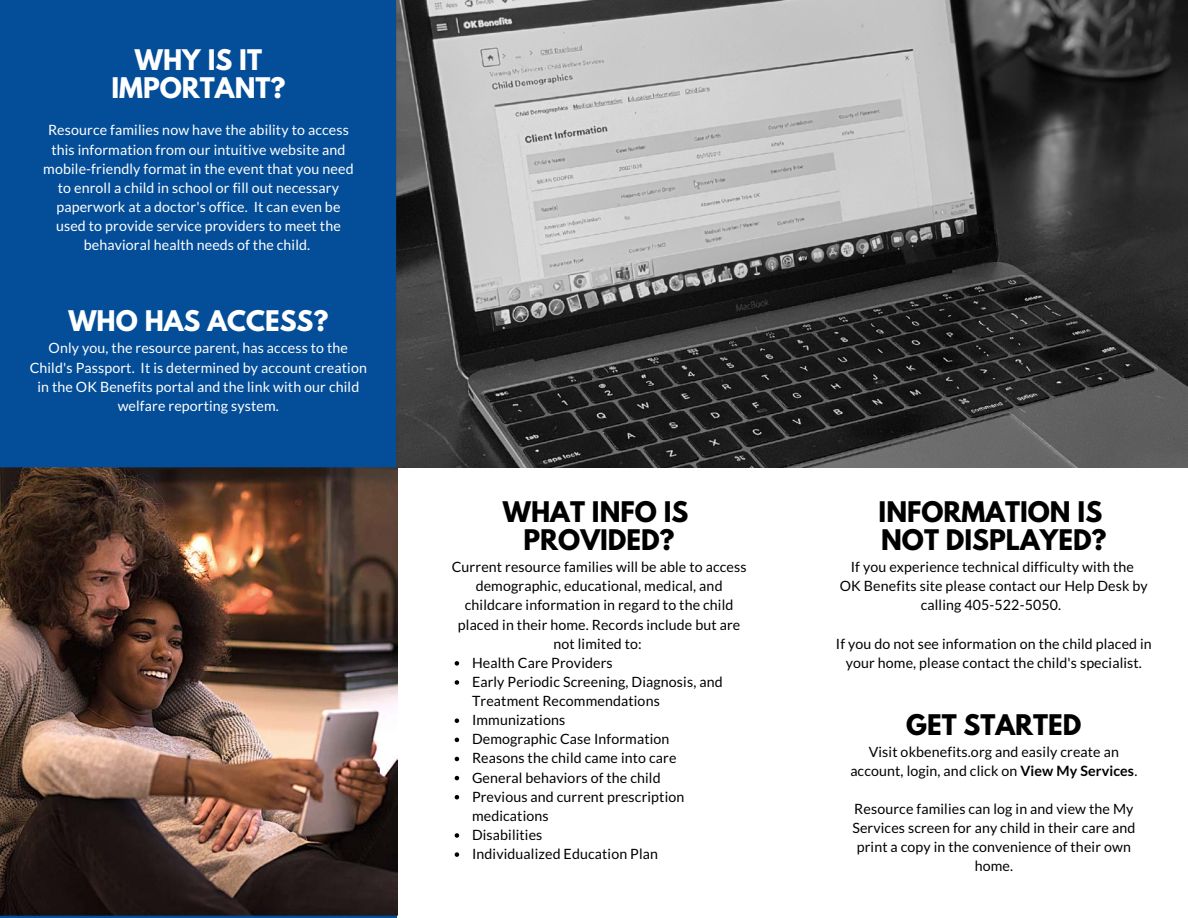
<style>
.page{position:relative;width:1188px;height:918px;background:#fff}
.page>*{position:absolute;margin:0;border:0;box-sizing:border-box;transform-origin:0 0}
.t1{font:700 25.2px "League Spartan";color:#000}
.t2{font:700 25.2px/28.2px "League Spartan";color:#fff;text-align:center}
.t3{font:14.25px/19.2px "Lato";letter-spacing:.01em;color:#000;text-align:center}
.t4{font:14.25px/19.2px "Lato";letter-spacing:.01em;color:#fff;text-align:center}
.s1{font-weight:700}
</style>
<div class="page">
<div style="left:0;top:0;width:396px;height:918px;background:#044e99"></div>
<img style="left:397px;top:0;width:791px;height:468px">
<img style="left:0;top:468px;width:397px;height:447px">
<svg style="left:455px;top:661px;width:4px;height:5px"></svg>
<svg style="left:455px;top:680px;width:4px;height:5px"></svg>
<svg style="left:455px;top:718px;width:4px;height:5px"></svg>
<svg style="left:455px;top:738px;width:4px;height:4px"></svg>
<svg style="left:455px;top:757px;width:4px;height:4px"></svg>
<svg style="left:455px;top:776px;width:4px;height:4px"></svg>
<svg style="left:455px;top:795px;width:4px;height:4px"></svg>
<svg style="left:455px;top:833px;width:4px;height:5px"></svg>
<svg style="left:455px;top:852px;width:4px;height:5px"></svg>
<p class="t2" style="left:111px;top:49px;width:176px">WHY IS IT<br>IMPORTANT?</p>
<p class="t4" style="left:43px;top:120px;width:312px">Resource families now have the ability to access this information from our intuitive website and mobile-friendly format in the event that you need to enroll a child in school or fill out necessary paperwork at a doctor's office. It can even be used to provide service providers to meet the behavioral health needs of the child.</p>
<p class="t2" style="left:68px;top:310px;width:262px">WHO HAS ACCESS?</p>
<p class="t4" style="left:30px;top:338px;width:339px">Only you, the resource parent, has access to the Child's Passport. It is determined by account creation in the OK Benefits portal and the link with our child welfare reporting system.</p>
<p class="t1" style="left:503px;top:499px;width:187px">WHAT INFO IS</p>
<p class="t1" style="left:523px;top:528px;width:153px">PROVIDED?</p>
<p class="t1" style="left:879px;top:499px;width:225px">INFORMATION IS</p>
<p class="t1" style="left:881px;top:528px;width:227px">NOT DISPLAYED?</p>
<p class="t3" style="left:452px;top:557px;width:296px">Current resource families will be able to access demographic, educational, medical, and childcare information in regard to the child placed in their home. Records include but are not limited to:</p>
<p class="t3" style="left:851px;top:557px;width:285px">If you experience technical difficulty with the</p>
<p class="t3" style="left:840px;top:576px;width:309px">OK Benefits site please contact our Help Desk by calling 405-522-5050.</p>
<p class="t3" style="left:836px;top:634px;width:317px">If you do not see information on the child placed in your home, please contact the child's specialist.</p>
<p class="t3" style="left:472px;top:653px;width:142px">Health Care Providers</p>
<p class="t3" style="left:472px;top:672px;width:252px;text-align:left">Early Periodic Screening, Diagnosis, and<br>Treatment Recommendations</p>
<p class="t3" style="left:472px;top:710px;width:95px">Immunizations</p>
<p class="t3" style="left:472px;top:729px;width:199px">Demographic Case Information</p>
<p class="t3" style="left:472px;top:748px;width:206px">Reasons the child came into care</p>
<p class="t3" style="left:472px;top:767px;width:190px">General behaviors of the child</p>
<p class="t3" style="left:472px;top:787px;width:214px;text-align:left">Previous and current prescription medications</p>
<p class="t3" style="left:472px;top:825px;width:72px">Disabilities</p>
<p class="t3" style="left:472px;top:844px;width:188px">Individualized Education Plan</p>
<p class="t1" style="left:906px;top:712px;width:177px">GET STARTED</p>
<p class="t3" style="left:850px;top:742px;width:289px">Visit okbenefits.org and easily create an account, login, and click on <span class="s1">View My Services</span>.</p>
<p class="t3" style="left:852px;top:799px;width:284px">Resource families can log in and view the My Services screen for any child in their care and print a copy in the convenience of their own home.</p>
</div>
